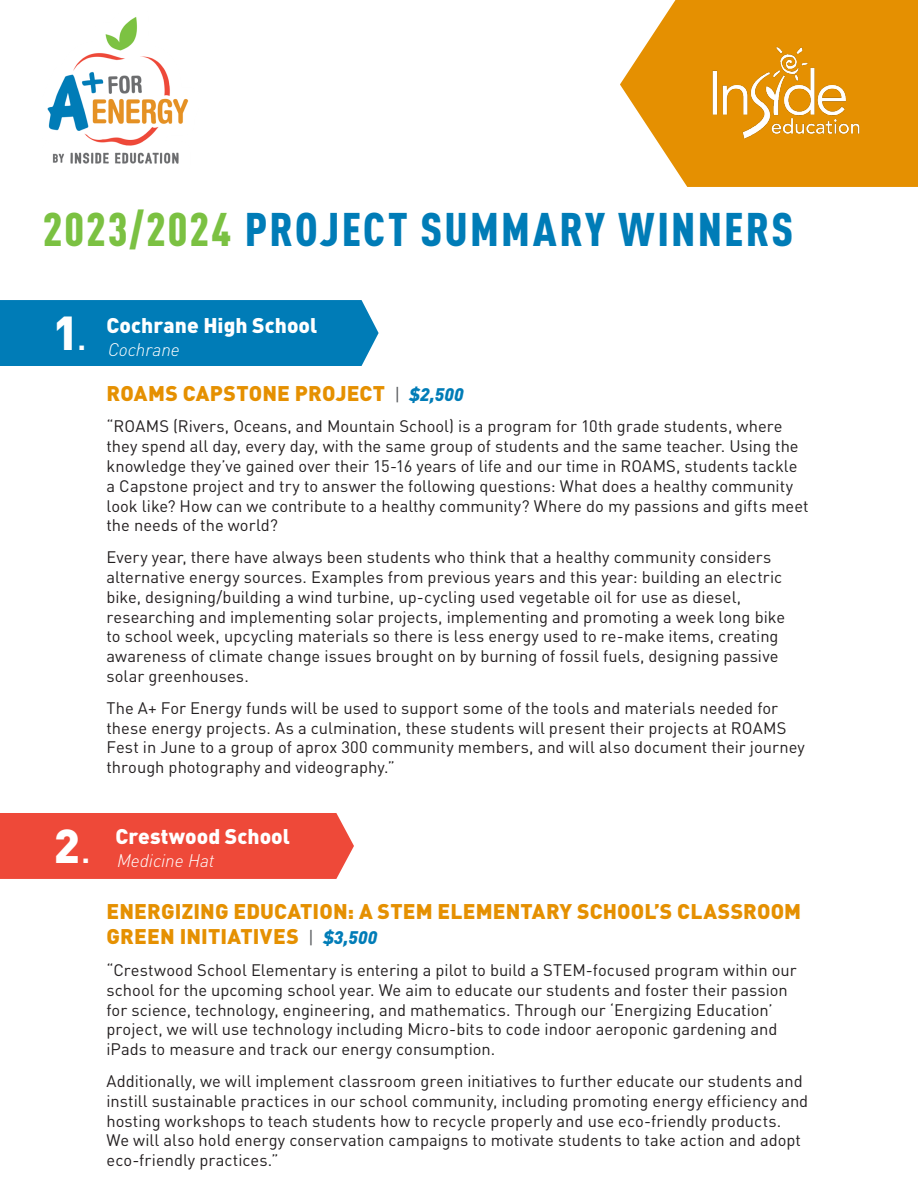
<style>
.page{position:relative;width:918px;height:1188px;background:#fff}
.page>*{position:absolute;margin:0;border:0;box-sizing:border-box;transform-origin:0 0}
.t1{font:900 46.95px "DIN Pro";color:#fff}
.t2{font:900 condensed 46.5px "DIN Pro";letter-spacing:.045em;color:#007cb7}
.t3{font:900 21px/25.2px "DIN Pro";letter-spacing:.01em;color:#e59001}
.t4{font:900 21px "DIN Pro";color:#fff}
.t5{font:italic 300 18px "DIN Pro";letter-spacing:-.005em;color:#fff}
.t6{font:16.5px/19.8px "DIN Pro";color:#231f20}
.s1{color:#7bc142}
.s2{font-weight:400}
.s3{font-weight:400;font-size:18px;color:#595c5f}
.s4{font-style:italic;font-size:18px;color:#007cb7}
</style>
<div class="page">
<svg style="left:620px;top:0;width:298px;height:187px;background:#e8a026"></svg>
<img style="left:47px;top:17px;width:142px;height:147px">
<img style="left:705px;top:41px;width:163px;height:103px">
<div style="left:0;top:300px;width:379px;height:66px;background:#007cb7"></div>
<div style="left:0;top:813px;width:354px;height:66px;background:#ee4939"></div>
<p class="t2" style="left:43px;top:193px;width:752px"><span class="s1">2023/2024</span> PROJECT SUMMARY WINNERS</p>
<p class="t1" style="left:53px;top:293px;width:37px">1<span class="s2">.</span></p>
<p class="t4" style="left:106px;top:307px;width:212px">Cochrane High School</p>
<p class="t5" style="left:108px;top:335px;width:73px">Cochrane</p>
<p class="t3" style="left:107px;top:378px;width:358px">ROAMS CAPSTONE PROJECT <span class="s3">|</span> <span class="s4">$2,500</span></p>
<p class="t6" style="left:106px;top:415px;width:704px">“ROAMS (Rivers, Oceans, and Mountain School) is a program for 10th grade students, where they spend all day, every day, with the same group of students and the same teacher. Using the knowledge they’ve gained over their 15-16 years of life and our time in ROAMS, students tackle a Capstone project and try to answer the following questions: What does a healthy community look like? How can we contribute to a healthy community? Where do my passions and gifts meet the needs of the world?</p>
<p class="t6" style="left:106px;top:546px;width:680px">Every year, there have always been students who think that a healthy community considers alternative energy sources. Examples from previous years and this year: building an electric bike, designing/building a wind turbine, up-cycling used vegetable oil for use as diesel, researching and implementing solar projects, implementing and promoting a week long bike to school week, upcycling materials so there is less energy used to re-make items, creating awareness of climate change issues brought on by burning of fossil fuels, designing passive solar greenhouses.</p>
<p class="t6" style="left:106px;top:696px;width:700px">The A+ For Energy funds will be used to support some of the tools and materials needed for these energy projects. As a culmination, these students will present their projects at ROAMS Fest in June to a group of aprox 300 community members, and will also document their journey through photography and videography.”</p>
<p class="t1" style="left:54px;top:805px;width:40px">2<span class="s2">.</span></p>
<p class="t4" style="left:116px;top:818px;width:176px">Crestwood School</p>
<p class="t5" style="left:117px;top:847px;width:99px">Medicine Hat</p>
<p class="t3" style="left:107px;top:896px;width:696px">ENERGIZING EDUCATION: A STEM ELEMENTARY SCHOOL’S CLASSROOM<br>GREEN INITIATIVES <span class="s3">|</span> <span class="s4">$3,500</span></p>
<p class="t6" style="left:106px;top:959px;width:692px">“Crestwood School Elementary is entering a pilot to build a STEM-focused program within our school for the upcoming school year. We aim to educate our students and foster their passion for science, technology, engineering, and mathematics. Through our ‘Energizing Education’ project, we will use technology including Micro-bits to code indoor aeroponic gardening and iPads to measure and track our energy consumption.</p>
<p class="t6" style="left:106px;top:1070px;width:703px">Additionally, we will implement classroom green initiatives to further educate our students and instill sustainable practices in our school community, including promoting energy efficiency and hosting workshops to teach students how to recycle properly and use eco-friendly products.<br>We will also hold energy conservation campaigns to motivate students to take action and adopt eco-friendly practices.”</p>
</div>
